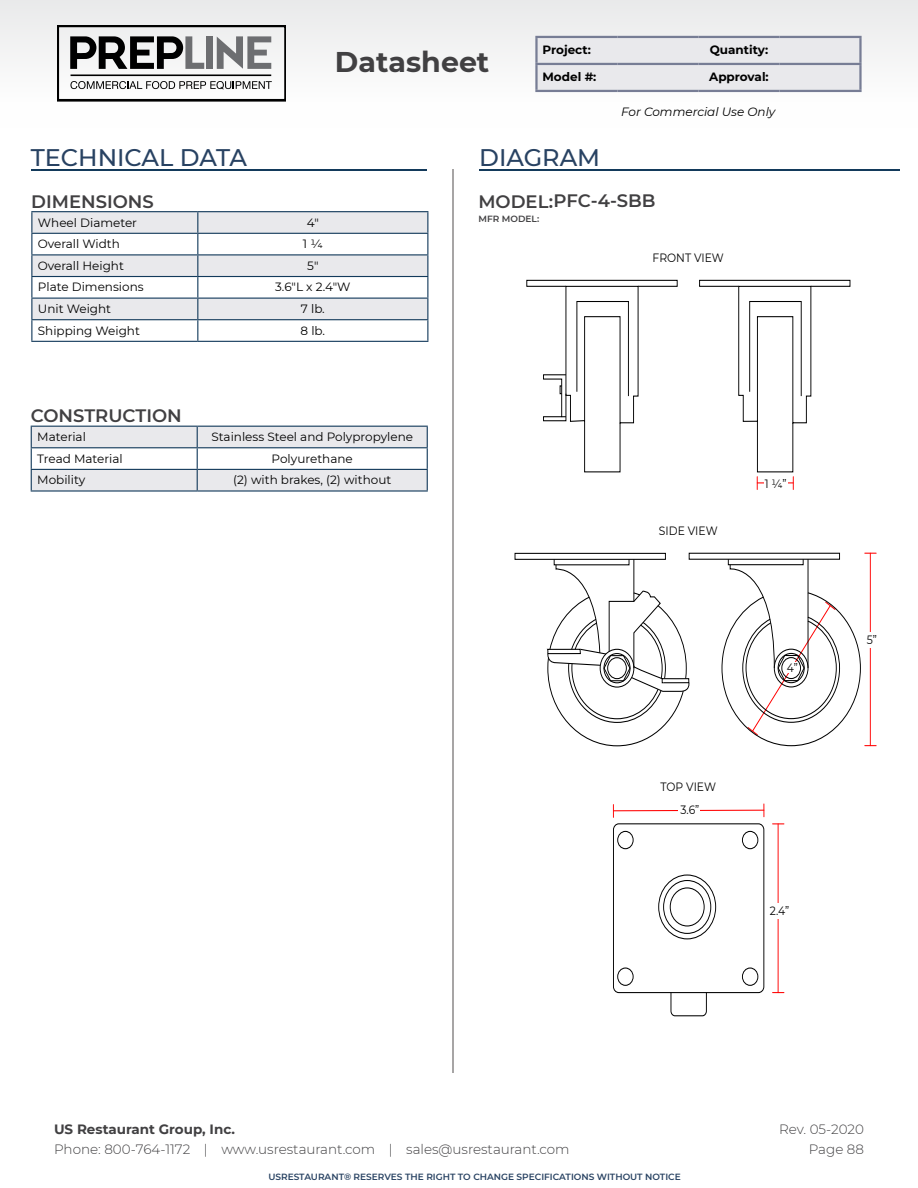
<style>
.page{position:relative;width:918px;height:1188px;background:#fff}
.page>*{position:absolute;margin:0;border:0;box-sizing:border-box;transform-origin:0 0}
.t1{font:700 28.5px "Montserrat";color:#414042}
.t2{font:500 24px "Montserrat";color:#284262}
.t3{font:600 18px "Montserrat";color:#414042}
.t4{font:300 13.5px/19.5px "Montserrat";color:#414042;text-align:right}
.t5{font:700 13.5px "Montserrat";color:#414042}
.t6{font:12px "Montserrat";color:#000}
.t7{font:12px "Montserrat";color:#000;scale:.89 1}
.t8{font:700 12px "Montserrat";color:#000}
.t9{font:italic 12px "Montserrat";color:#000}
.t10{font:600 9px "Montserrat";color:#284262}
.t11{font:600 9px "Montserrat";color:#414042}
</style>
<div class="page">
<hr style="left:31px;top:169px;width:396px;height:2px;background:#133a5b">
<hr style="left:479px;top:169px;width:420px;height:2px;background:#133a5b">
<hr style="left:452px;top:169px;width:2px;height:904px;background:#a7a5a5">
<svg style="left:613px;top:804px;width:152px;height:13px"></svg>
<div style="left:678px;top:802px;width:22px;height:16px;background:#fff"></div>
<hr style="left:778px;top:824px;width:1px;height:169px;background:#f00">
<div style="left:771px;top:903px;width:15px;height:16px;background:#fff"></div>
<svg style="left:526px;top:280px;width:152px;height:192px"></svg>
<svg style="left:699px;top:280px;width:151px;height:210px"></svg>
<svg style="left:515px;top:553px;width:361px;height:193px"></svg>
<svg style="left:613px;top:823px;width:151px;height:193px"></svg>
<div style="left:663px;top:880px;width:48px;height:54px;border:1px solid #000;border-radius:50%"></div>
<div style="left:670px;top:888px;width:34px;height:38px;border:1px solid #000;border-radius:50%"></div>
<svg style="left:31px;top:426px;width:397px;height:64px"></svg>
<hr style="left:31px;top:490px;width:166px;height:2px;background:#133a5b">
<hr style="left:197px;top:490px;width:231px;height:2px;background:#133a5b">
<hr style="left:31px;top:211px;width:167px;height:1px;background:#133a5b">
<hr style="left:198px;top:211px;width:230px;height:1px;background:#133a5b">
<svg style="left:31px;top:212px;width:397px;height:129px"></svg>
<hr style="left:31px;top:341px;width:167px;height:1px;background:#133a5b">
<hr style="left:198px;top:341px;width:230px;height:1px;background:#133a5b">
<div style="left:0;top:0;width:918px;height:127px;background:#f5f5f6"></div>
<div style="left:538px;top:38px;width:321px;height:52px;background:#e9e9ec"></div>
<hr style="left:535px;top:36px;width:82px;height:2px;background:#777d95">
<hr style="left:535px;top:38px;width:3px;height:25px;background:#777d95">
<hr style="left:617px;top:36px;width:81px;height:2px;background:#777d95">
<hr style="left:698px;top:36px;width:81px;height:2px;background:#777d95">
<hr style="left:779px;top:36px;width:83px;height:2px;background:#777d95">
<hr style="left:859px;top:38px;width:3px;height:25px;background:#777d95">
<hr style="left:535px;top:63px;width:82px;height:2px;background:#777d95">
<hr style="left:535px;top:65px;width:3px;height:25px;background:#777d95">
<hr style="left:617px;top:63px;width:81px;height:2px;background:#777d95">
<hr style="left:698px;top:63px;width:81px;height:2px;background:#777d95">
<hr style="left:779px;top:63px;width:83px;height:2px;background:#777d95">
<hr style="left:859px;top:65px;width:3px;height:25px;background:#777d95">
<hr style="left:535px;top:90px;width:82px;height:2px;background:#777d95">
<hr style="left:617px;top:90px;width:81px;height:2px;background:#777d95">
<hr style="left:698px;top:90px;width:81px;height:2px;background:#777d95">
<hr style="left:779px;top:90px;width:83px;height:2px;background:#777d95">
<svg style="left:58px;top:26px;width:228px;height:76px"></svg>
<h1 class="t1" style="left:335px;top:42px;width:156px">Datasheet</h1>
<p class="t8" style="left:542px;top:42px;width:50px">Project:</p>
<p class="t8" style="left:710px;top:42px;width:60px">Quantity:</p>
<p class="t8" style="left:542px;top:69px;width:55px">Model #:</p>
<p class="t8" style="left:709px;top:69px;width:61px">Approval:</p>
<p class="t9" style="left:621px;top:104px;width:156px">For Commercial Use Only</p>
<h2 class="t2" style="left:31px;top:141px;width:218px">TECHNICAL DATA</h2>
<h2 class="t2" style="left:479px;top:141px;width:123px">DIAGRAM</h2>
<h3 class="t3" style="left:478px;top:188px;width:179px">MODEL:PFC-4-SBB</h3>
<p class="t11" style="left:478px;top:212px;width:62px">MFR MODEL:</p>
<p class="t7" style="left:653px;top:250px;width:82px">FRONT VIEW</p>
<h3 class="t3" style="left:31px;top:189px;width:124px">DIMENSIONS</h3>
<p class="t6" style="left:38px;top:214px;width:101px">Wheel Diameter</p>
<p class="t6" style="left:307px;top:214px;width:14px">4"</p>
<p class="t6" style="left:38px;top:236px;width:84px">Overall Width</p>
<p class="t6" style="left:303px;top:236px;width:21px">1 ¼</p>
<p class="t6" style="left:38px;top:257px;width:88px">Overall Height</p>
<p class="t6" style="left:307px;top:257px;width:13px">5"</p>
<p class="t6" style="left:38px;top:279px;width:107px">Plate Dimensions</p>
<p class="t6" style="left:275px;top:279px;width:77px">3.6"L x 2.4"W</p>
<p class="t6" style="left:38px;top:300px;width:75px">Unit Weight</p>
<p class="t6" style="left:301px;top:300px;width:25px">7 lb.</p>
<p class="t6" style="left:38px;top:322px;width:104px">Shipping Weight</p>
<p class="t6" style="left:301px;top:322px;width:26px">8 lb.</p>
<h3 class="t3" style="left:31px;top:403px;width:153px">CONSTRUCTION</h3>
<p class="t6" style="left:37px;top:429px;width:50px">Material</p>
<p class="t6" style="left:211px;top:429px;width:203px">Stainless Steel and Polypropylene</p>
<p class="t6" style="left:37px;top:450px;width:87px">Tread Material</p>
<p class="t6" style="left:272px;top:450px;width:83px">Polyurethane</p>
<p class="t6" style="left:37px;top:472px;width:50px">Mobility</p>
<p class="t6" style="left:233px;top:472px;width:160px">(2) with brakes, (2) without</p>
<p class="t7" style="left:659px;top:522px;width:67px">SIDE VIEW</p>
<p class="t7" style="left:765px;top:475px;width:26px">1 ¼”</p>
<p class="t7" style="left:660px;top:779px;width:64px">TOP VIEW</p>
<p class="t7" style="left:680px;top:802px;width:23px">3.6”</p>
<p class="t7" style="left:787px;top:660px;width:14px">4”</p>
<p class="t7" style="left:770px;top:903px;width:23px">2.4”</p>
<p class="t7" style="left:867px;top:632px;width:13px">5”</p>
<p class="t5" style="left:54px;top:1120px;width:183px">US Restaurant Group, Inc.</p>
<p class="t4" style="left:54px;top:1139px;width:517px">Phone: 800-764-1172 | www.usrestaurant.com | sales@usrestaurant.com</p>
<p class="t10" style="left:268px;top:1170px;width:414px">USRESTAURANT® RESERVES THE RIGHT TO CHANGE SPECIFICATIONS WITHOUT NOTICE</p>
<p class="t4" style="left:779px;top:1119px;width:86px">Rev. 05-2020<br>Page 88</p>
</div>
